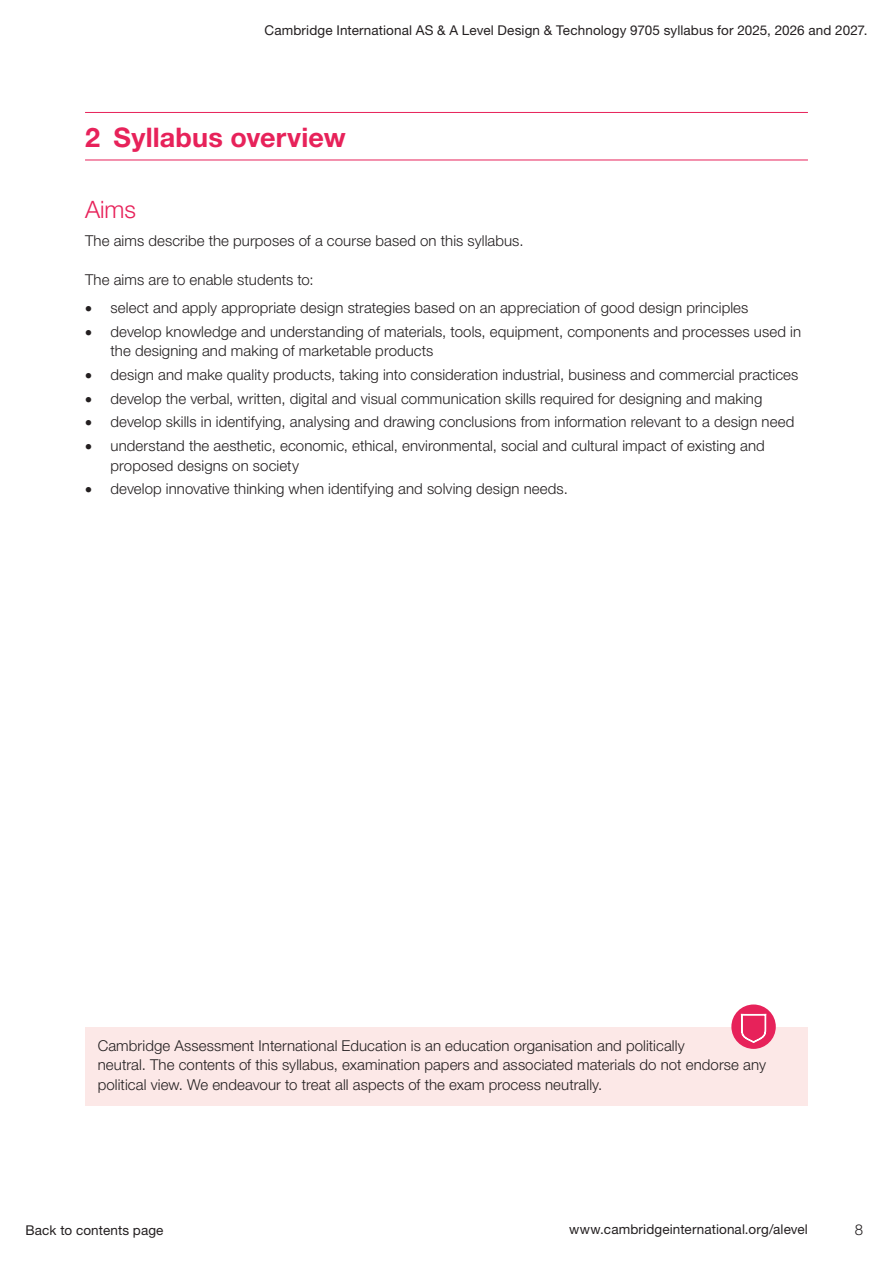
<style>
.page{position:relative;width:893px;height:1263px;background:#fff}
.page>*{position:absolute;margin:0;border:0;box-sizing:border-box;transform-origin:0 0}
.H1_Section_header{font:700 27px "Helvetica Neue LTW1 G";letter-spacing:.005em;color:#e7225a}
.H2_after_heading_H1{font:300 24px "Helvetica Neue LTW1 G";color:#e7225a}
.Bulleted_list_body_t{font:300 15px/19.5px "Helvetica Neue LTW1 G";letter-spacing:.005em;color:#231f20}
.Body_text{font:300 15px/19.5px "Helvetica Neue LTW1 G";letter-spacing:.005em;color:#231f20}
.First_para_before_bu{font:300 15px "Helvetica Neue LTW1 G";letter-spacing:.005em;color:#231f20}
.t1{font:13.5px "Helvetica Neue LTW1 G";letter-spacing:.01em;color:#231f20}
</style>
<div class="page">
<hr style="left:85px;top:112px;width:723px;height:1px;background:#e7225a">
<hr style="left:85px;top:160px;width:723px;height:1px;background:#e7225a">
<div style="left:85px;top:1027px;width:723px;height:79px;background:#fce8e7"></div>
<svg style="left:731px;top:1004px;width:45px;height:45px"></svg>
<svg style="left:741px;top:1014px;width:25px;height:29px"></svg>
<p class="t1" style="left:265px;top:22px;width:604px">Cambridge International AS &amp; A Level Design &amp; Technology 9705 syllabus for 2025, 2026 and 2027.</p>
<h1 class="H1_Section_header" style="left:85px;top:121px;width:262px">2 Syllabus overview</h1>
<h2 class="H2_after_heading_H1" style="left:85px;top:195px;width:52px">Aims</h2>
<p class="Body_text" style="left:85px;top:231px;width:440px">The aims describe the purposes of a course based on this syllabus.</p>
<p class="First_para_before_bu" style="left:85px;top:270px;width:230px">The aims are to enable students to:</p>
<p class="Bulleted_list_body_t" style="left:85px;top:298px;width:665px">• select and apply appropriate design strategies based on an appreciation of good design principles</p>
<p class="Bulleted_list_body_t" style="left:111px;top:321px;width:692px;text-indent:-26px">• develop knowledge and understanding of materials, tools, equipment, components and processes used in the designing and making of marketable products</p>
<p class="Bulleted_list_body_t" style="left:85px;top:365px;width:715px">• design and make quality products, taking into consideration industrial, business and commercial practices</p>
<p class="Bulleted_list_body_t" style="left:85px;top:388px;width:679px">• develop the verbal, written, digital and visual communication skills required for designing and making</p>
<p class="Bulleted_list_body_t" style="left:85px;top:412px;width:711px">• develop skills in identifying, analysing and drawing conclusions from information relevant to a design need</p>
<p class="Bulleted_list_body_t" style="left:111px;top:436px;width:656px;text-indent:-26px">• understand the aesthetic, economic, ethical, environmental, social and cultural impact of existing and proposed designs on society</p>
<p class="Bulleted_list_body_t" style="left:85px;top:479px;width:484px">• develop innovative thinking when identifying and solving design needs.</p>
<p class="Body_text" style="left:98px;top:1035px;width:670px">Cambridge Assessment International Education is an education organisation and politically<br>neutral. The contents of this syllabus, examination papers and associated materials do not endorse any political view. We endeavour to treat all aspects of the exam process neutrally.</p>
<p class="t1" style="left:26px;top:1222px;width:140px">Back to contents page</p>
<p class="t1" style="left:569px;top:1221px;width:240px">www.cambridgeinternational.org/alevel</p>
<p class="Body_text" style="left:855px;top:1220px;width:10px">8</p>
</div>
